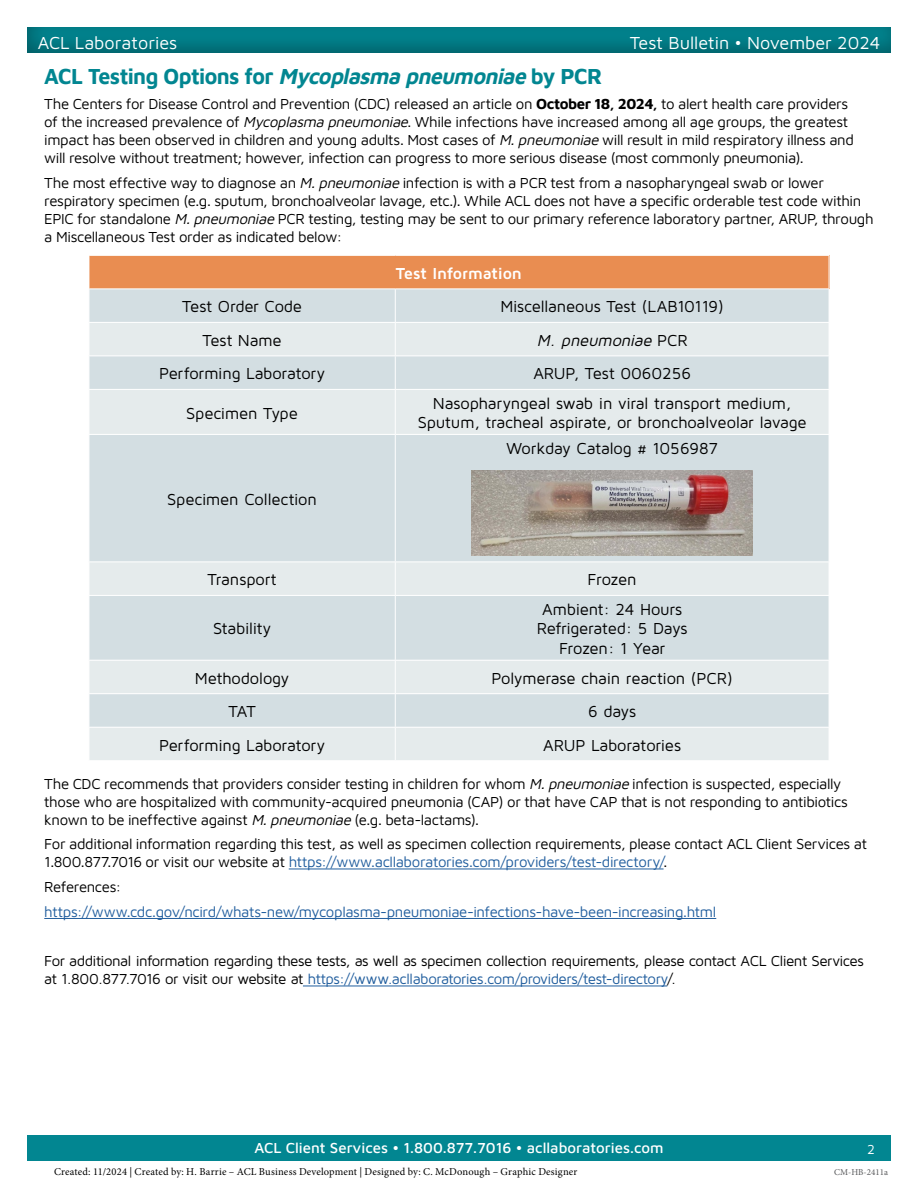
<style>
.page{position:relative;width:918px;height:1188px;background:#fff}
.page>*{position:absolute;margin:0;border:0;box-sizing:border-box;transform-origin:0 0}
.t1{font:700 22.5px "Maven Pro";letter-spacing:-.025em;color:#028691;scale:.95 1}
.t2{font:18px "Maven Pro";color:#fff}
.t3{font:16.5px/19.8px "Maven Pro";letter-spacing:-.015em;color:#000;text-align:center}
.t4{font:700 16.5px "Maven Pro";letter-spacing:-.015em;color:#fff}
.t5{font:italic 16.5px "Maven Pro";color:#000}
.t6{font:15px/18px "Maven Pro";letter-spacing:-.025em;color:#000}
.t7{font:15px/18px "Maven Pro";letter-spacing:-.035em;color:#000}
.t8{font:15px "Maven Pro";letter-spacing:-.03em;color:#215e9e}
.t9{font:500 15px "Maven Pro";color:#fff}
.t10{font:13.5px "Maven Pro";color:#fff}
.t11{font:10.5px "Minion Pro";letter-spacing:.015em;color:#000}
.t12{font:9px "Minion Pro";color:#58595b}
.s1{font-style:italic}
.s2{font-weight:700}
.s3{font-style:normal}
.s4{color:#215e9e}
</style>
<div class="page">
<div style="left:27px;top:1135px;width:864px;height:26px;background:#028691"></div>
<div style="left:13px;top:16px;width:891px;height:39px;background:#000;opacity:.31"></div>
<hr style="left:289px;top:869px;width:375px;height:1px;background:#215e9e">
<hr style="left:44px;top:918px;width:672px;height:1px;background:#215e9e">
<hr style="left:303px;top:986px;width:364px;height:1px;background:#215e9e">
<div style="left:89px;top:255px;width:740px;height:34px;background:#e98d51"></div>
<div style="left:90px;top:290px;width:739px;height:32px;background:#d3dee2"></div>
<svg style="left:90px;top:323px;width:739px;height:437px;background:#dbe3e6"></svg>
<hr style="left:89px;top:255px;width:306px;height:1px;background:#fff">
<hr style="left:89px;top:256px;width:1px;height:33px;background:#fff">
<hr style="left:395px;top:255px;width:434px;height:1px;background:#fff">
<hr style="left:395px;top:289px;width:1px;height:33px;background:#fff">
<hr style="left:395px;top:323px;width:1px;height:33px;background:#fff">
<hr style="left:89px;top:356px;width:306px;height:1px;background:#fff">
<hr style="left:395px;top:356px;width:434px;height:1px;background:#fff">
<hr style="left:395px;top:356px;width:1px;height:33px;background:#fff">
<hr style="left:89px;top:389px;width:306px;height:1px;background:#fff">
<hr style="left:395px;top:389px;width:434px;height:1px;background:#fff">
<hr style="left:395px;top:390px;width:1px;height:44px;background:#fff">
<hr style="left:89px;top:434px;width:306px;height:1px;background:#fff">
<hr style="left:395px;top:434px;width:434px;height:1px;background:#fff">
<hr style="left:395px;top:435px;width:1px;height:127px;background:#fff">
<hr style="left:89px;top:562px;width:306px;height:1px;background:#fff">
<hr style="left:395px;top:562px;width:434px;height:1px;background:#fff">
<hr style="left:395px;top:562px;width:1px;height:33px;background:#fff">
<hr style="left:89px;top:595px;width:306px;height:1px;background:#fff">
<hr style="left:395px;top:595px;width:434px;height:1px;background:#fff">
<hr style="left:395px;top:596px;width:1px;height:64px;background:#fff">
<hr style="left:89px;top:660px;width:306px;height:1px;background:#fff">
<hr style="left:395px;top:660px;width:434px;height:1px;background:#fff">
<hr style="left:395px;top:661px;width:1px;height:32px;background:#fff">
<hr style="left:89px;top:693px;width:306px;height:1px;background:#fff">
<hr style="left:395px;top:693px;width:434px;height:1px;background:#fff">
<hr style="left:395px;top:694px;width:1px;height:33px;background:#fff">
<hr style="left:89px;top:727px;width:306px;height:1px;background:#fff">
<hr style="left:395px;top:727px;width:434px;height:1px;background:#fff">
<hr style="left:395px;top:728px;width:1px;height:32px;background:#fff">
<img style="left:472px;top:470px;width:281px;height:86px">
<p class="t2" style="left:38px;top:30px;width:141px">ACL Laboratories</p>
<p class="t2" style="left:630px;top:30px;width:252px">Test Bulletin • November 2024</p>
<h1 class="t1" style="left:44px;top:61px;width:589px">ACL Testing Options for <span class="s1">Mycoplasmapneumoniae</span>by PCR</h1>
<p class="t6" style="left:44px;top:94px;width:811px">The Centers for Disease Control and Prevention (CDC) released an article on <span class="s2">October 18, 2024,</span> to alert health care providers of the increased prevalence of <span class="s1">Mycoplasmapneumoniae</span>. While infections have increased among all age groups, the greatest impact has been observed in children and young adults. Most cases of <span class="s1">M.pneumoniae</span>will result in mild respiratory illness and will resolve without treatment; however, infection can progress to more serious disease (most commonly pneumonia).</p>
<p class="t6" style="left:44px;top:173px;width:831px">The most effective way to diagnose an <span class="s1">M.pneumoniae</span>infection is with a PCR test from a nasopharyngeal swab or lower respiratory specimen (e.g. sputum, bronchoalveolar lavage, etc.). While ACL does not have a specific orderable test code within EPIC for standalone <span class="s1">M.pneumoniae</span>PCR testing, testing may be sent to our primary reference laboratory partner, ARUP, through a Miscellaneous Test order as indicated below:</p>
<p class="t4" style="left:396px;top:263px;width:128px">Test Information</p>
<p class="t3" style="left:182px;top:296px;width:121px">Test Order Code</p>
<p class="t3" style="left:500px;top:296px;width:225px">Miscellaneous Test (LAB10119)</p>
<p class="t3" style="left:202px;top:330px;width:81px">Test Name</p>
<p class="t5" style="left:537px;top:330px;width:152px">M. pneumoniae <span class="s3">P C R</span></p>
<p class="t3" style="left:159px;top:363px;width:167px">Performing Laboratory</p>
<p class="t3" style="left:533px;top:363px;width:159px">ARUP, Test 0060256</p>
<p class="t3" style="left:186px;top:402px;width:113px">Specimen Type</p>
<p class="t3" style="left:418px;top:392px;width:390px">Nasopharyngeal swab in viral transport medium,<br>Sputum, tracheal aspirate, or bronchoalveolar lavage</p>
<p class="t3" style="left:167px;top:489px;width:151px">Specimen Collection</p>
<p class="t3" style="left:506px;top:437px;width:213px">Workday Catalog # 1056987</p>
<p class="t3" style="left:208px;top:569px;width:71px">Transport</p>
<p class="t3" style="left:588px;top:569px;width:51px">Frozen</p>
<p class="t3" style="left:213px;top:618px;width:60px">Stability</p>
<p class="t3" style="left:537px;top:598px;width:152px">Ambient: 24 Hours<br>Refrigerated: 5 Days<br>Frozen: 1 Year</p>
<p class="t3" style="left:195px;top:667px;width:96px">Methodology</p>
<p class="t3" style="left:492px;top:667px;width:243px">Polymerase chain reaction (PCR)</p>
<p class="t3" style="left:228px;top:701px;width:29px">TAT</p>
<p class="t3" style="left:588px;top:701px;width:49px">6 days</p>
<p class="t3" style="left:159px;top:734px;width:167px">Performing Laboratory</p>
<p class="t3" style="left:543px;top:734px;width:139px">ARUP Laboratories</p>
<p class="t6" style="left:44px;top:774px;width:805px">The CDC recommends that providers consider testing in children for whom <span class="s1">M.pneumoniae</span>infection is suspected, especially those who are hospitalized with community-acquired pneumonia (CAP) or that have CAP that is not responding to antibiotics known to be ineffective against <span class="s1">M.pneumoniae</span>(e.g. beta-lactams).</p>
<p class="t6" style="left:44px;top:834px;width:824px">For additional information regarding this test, as well as specimen collection requirements, please contact ACL Client Services at<br>1.800.877.7016 or visit our website at <span class="s4">https://www.acllaboratories.com/providers/test-directory/</span>.</p>
<p class="t6" style="left:44px;top:877px;width:79px">References:</p>
<p class="t8" style="left:44px;top:902px;width:673px">https://www.cdc.gov/ncird/whats-new/mycoplasma-pneumoniae-infections-have-been-increasing.html</p>
<p class="t7" style="left:44px;top:952px;width:821px">For additional information regarding these tests, as well as specimen collection requirements, please contact ACL Client Services at 1.800.877.7016 or visit our website at <span class="s4">https://www.acllaboratories.com/providers/test-directory</span>/.</p>
<p class="t9" style="left:254px;top:1138px;width:411px">ACL Client Services • 1.800.877.7016 • acllaboratories.com</p>
<p class="t10" style="left:867px;top:1141px;width:9px">2</p>
<p class="t11" style="left:54px;top:1165px;width:525px">Created: 11/2024 | Created by: H. Barrie – ACL Business Development | Designed by: C. McDonough – Graphic Designer</p>
<p class="t12" style="left:834px;top:1166px;width:55px">CM-HB-2411a</p>
</div>
